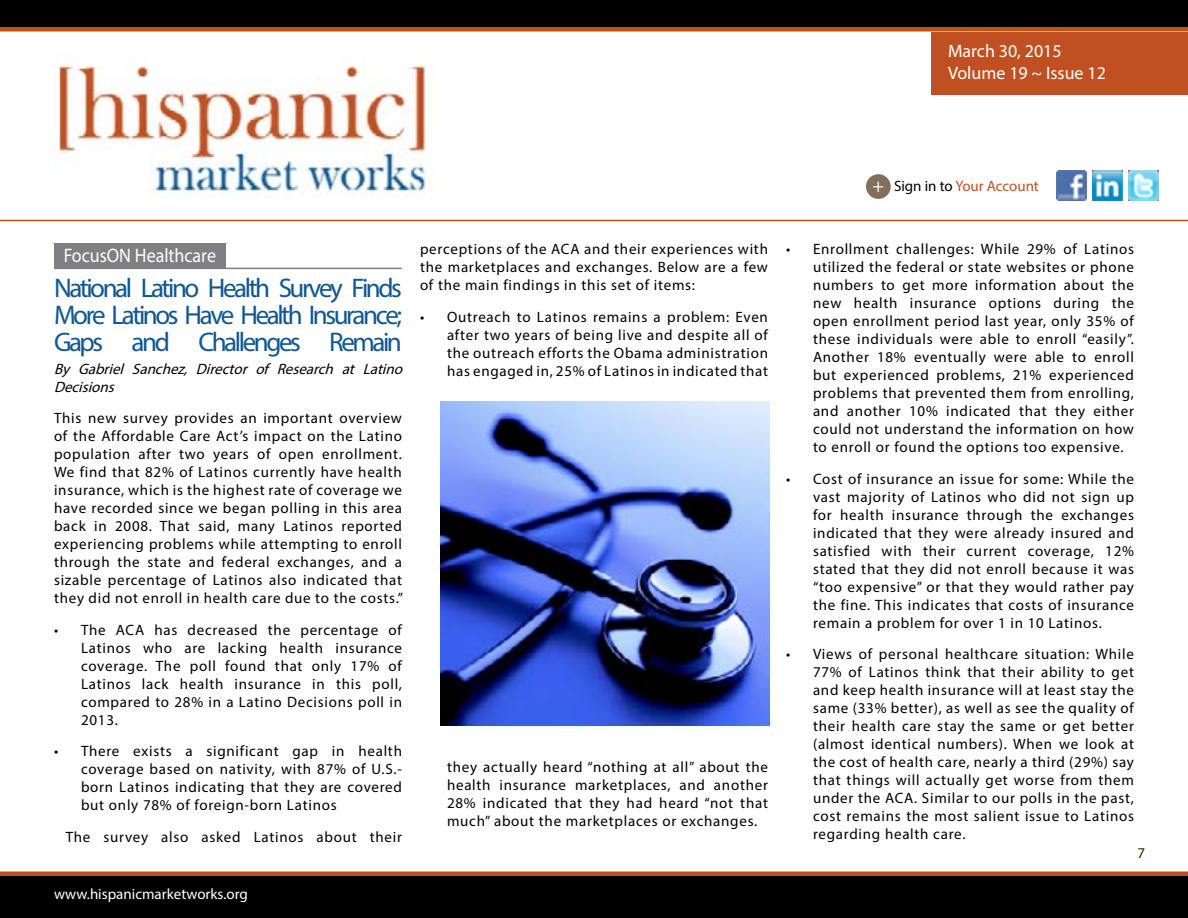
<style>
.page{position:relative;width:1188px;height:918px;background:#fff}
.page>*{position:absolute;margin:0;border:0;box-sizing:border-box;transform-origin:0 0}
.t1{font:27px/27px "Myriad Pro";letter-spacing:-.09em;color:#105794;text-align:justify}
.t2{font:19.65px "Myriad Pro";color:#fff;scale:.92 1}
.t3{font:18px/21.6px "Myriad Pro";color:#fff}
.t4{font:15px/18px "Myriad Pro";letter-spacing:.05em;color:#000;text-align:justify}
.t5{font:italic 15px/18px "Myriad Pro";color:#000}
.t6{font:15px "Myriad Pro";color:#fff}
.t7{font:15px "Myriad Pro";color:#c05021}
.t8{font:15px "Myriad Pro";color:#3f2100}
.s1{font-size:19.5px;color:#fff}
.s2{color:#000}
</style>
<div class="page">
<div style="left:0;top:874px;width:1188px;height:44px;background:#000"></div>
<hr style="left:0;top:872px;width:1188px;height:4px;background:#c05021">
<div style="left:0;top:27px;width:1188px;height:5px;background:#c05021"></div>
<div style="left:932px;top:32px;width:256px;height:62px;background:#c05021"></div>
<img style="left:1057px;top:170px;width:30px;height:30px">
<img style="left:1129px;top:170px;width:30px;height:30px">
<img style="left:1093px;top:170px;width:30px;height:30px">
<div style="left:866px;top:174px;width:25px;height:25px;background:#826f59;border-radius:50%"></div>
<div style="left:0;top:0;width:1188px;height:27px;background:#000"></div>
<hr style="left:0;top:220px;width:1188px;height:1px;background:#c05021">
<img style="left:54px;top:54px;width:381px;height:144px">
<div style="left:54px;top:243px;width:172px;height:25px;background:#807f83"></div>
<hr style="left:54px;top:268px;width:348px;height:1px;background:#807f83">
<img style="left:440px;top:401px;width:330px;height:324px">
<p class="t3" style="left:948px;top:40px;width:159px">March 30, 2015<br>Volume 19 ~ Issue 12</p>
<p class="t7" style="left:872px;top:177px;width:168px"><span class="s1">+</span> <span class="s2">Sign in to</span> Your Account</p>
<h2 class="t2" style="left:64px;top:243px;width:167px">FocusON Healthcare</h2>
<h1 class="t1" style="left:54px;top:274px;width:350px">National Latino Health Survey Finds More Latinos Have Health Insurance; Gaps and Challenges Remain</h1>
<p class="t5" style="left:54px;top:360px;width:354px">By Gabriel Sanchez, Director of Research at Latino<br>Decisions</p>
<p class="t4" style="left:54px;top:409px;width:351px">This new survey provides an important overview of the Affordable Care Act’s impact on the Latino population after two years of open enrollment.<br>We find that 82% of Latinos currently have health insurance, which is the highest rate of coverage we have recorded since we began polling in this area back in 2008. That said, many Latinos reported experiencing problems while attempting to enroll through the state and federal exchanges, and a sizable percentage of Latinos also indicated that they did not enroll in health care due to the costs.”</p>
<p class="t4" style="left:81px;top:621px;width:323px;text-indent:-27px">• The ACA has decreased the percentage of Latinos who are lacking health insurance coverage. The poll found that only 17% of Latinos lack health insurance in this poll, compared to 28% in a Latino Decisions poll in 2013.</p>
<p class="t4" style="left:81px;top:742px;width:323px;text-indent:-27px">• There exists a significant gap in health coverage based on nativity, with 87% of U.S.- born Latinos indicating that they are covered but only 78% of foreign-born Latinos</p>
<p class="t4" style="left:66px;top:828px;width:338px">The survey also asked Latinos about their</p>
<p class="t4" style="left:420px;top:240px;width:350px">perceptions of the ACA and their experiences with the marketplaces and exchanges. Below are a few of the main findings in this set of items:</p>
<p class="t4" style="left:447px;top:307px;width:323px;text-indent:-27px">• Outreach to Latinos remains a problem: Even after two years of being live and despite all of the outreach efforts the Obama administration has engaged in, 25% of Latinos in indicated that</p>
<p class="t4" style="left:447px;top:757px;width:323px">they actually heard “nothing at all” about the health insurance marketplaces, and another 28% indicated that they had heard “not that much” about the marketplaces or exchanges.</p>
<p class="t6" style="left:54px;top:884px;width:195px">www.hispanicmarketworks.org</p>
<p class="t4" style="left:813px;top:240px;width:323px;text-indent:-27px">• Enrollment challenges: While 29% of Latinos utilized the federal or state websites or phone numbers to get more information about the new health insurance options during the open enrollment period last year, only 35% of these individuals were able to enroll “easily”.<br>Another 18% eventually were able to enroll but experienced problems, 21% experienced problems that prevented them from enrolling, and another 10% indicated that they either could not understand the information on how to enroll or found the options too expensive.</p>
<p class="t4" style="left:813px;top:469px;width:323px;text-indent:-27px">• Cost of insurance an issue for some: While the vast majority of Latinos who did not sign up for health insurance through the exchanges indicated that they were already insured and satisfied with their current coverage, 12% stated that they did not enroll because it was “too expensive” or that they would rather pay the fine. This indicates that costs of insurance remain a problem for over 1 in 10 Latinos.</p>
<p class="t4" style="left:813px;top:645px;width:323px;text-indent:-27px">• Views of personal healthcare situation: While 77% of Latinos think that their ability to get and keep health insurance will at least stay the same (33% better), as well as see the quality of their health care stay the same or get better (almost identical numbers). When we look at the cost of health care, nearly a third (29%) say that things will actually get worse from them under the ACA. Similar to our polls in the past, cost remains the most salient issue to Latinos regarding health care.</p>
<p class="t8" style="left:1137px;top:844px;width:9px">7</p>
</div>
